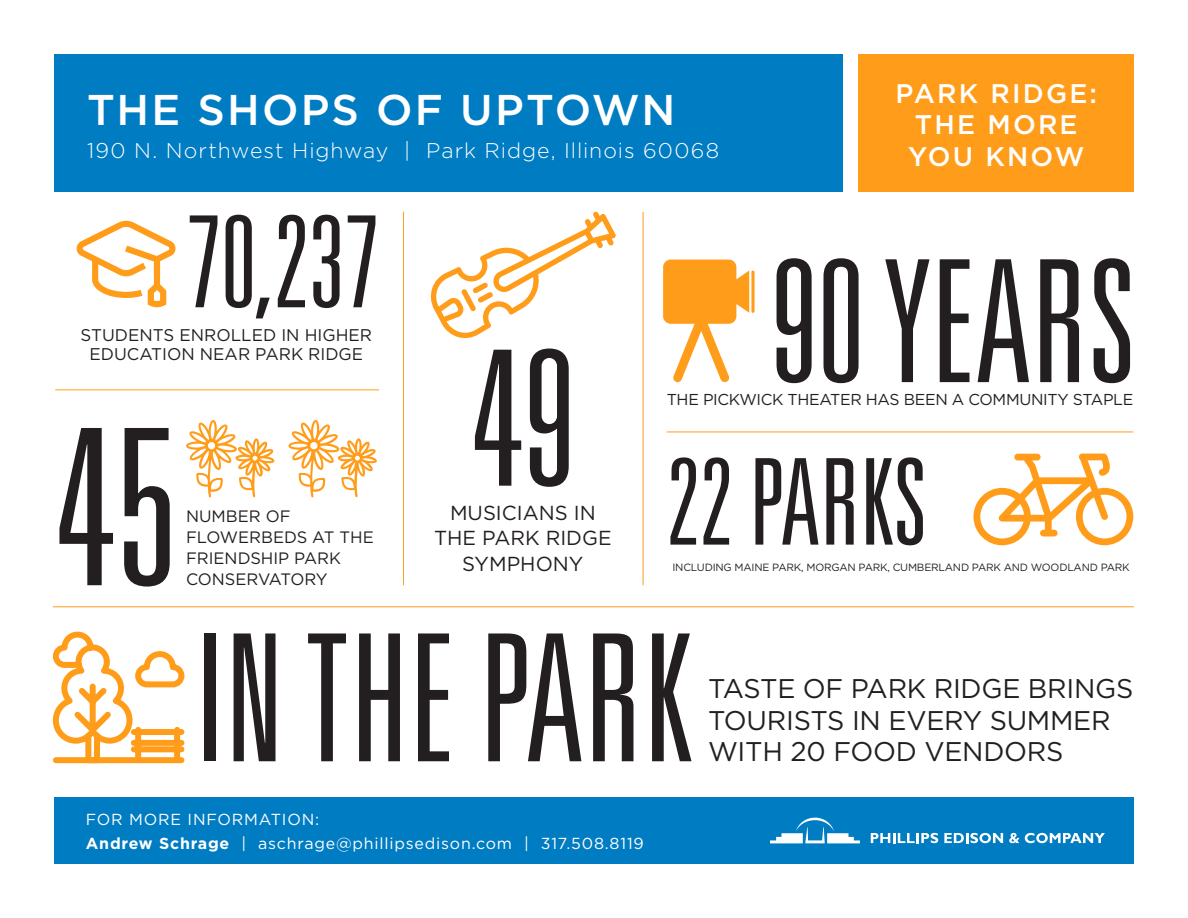
<style>
.page{position:relative;width:1188px;height:918px;background:#fff}
.page>*{position:absolute;margin:0;border:0;box-sizing:border-box;transform-origin:0 0}
.t1{font:300 ultra-condensed 217.8px "Univers";color:#231f20}
.t2{font:300 ultra-condensed 188.4px "Univers";color:#231f20}
.t3{font:300 ultra-condensed 177px "Univers";color:#231f20}
.t4{font:300 ultra-condensed 170.1px "Univers";color:#231f20}
.t5{font:300 ultra-condensed 127.2px "Univers";color:#231f20}
.t6{font:300 ultra-condensed 119.7px "Univers";color:#231f20}
.t7{font:500 43.05px "Gotham";letter-spacing:.05em;color:#fff}
.t8{font:27px/31.5px "Gotham";letter-spacing:-.01em;color:#231f20}
.t9{font:500 26.85px/32px "Gotham";letter-spacing:.08em;color:#fff;text-align:center}
.t10{font:300 21.3px "Gotham";letter-spacing:.045em;color:#fff}
.t11{font:20.25px/25.3px "Gotham";color:#231f20;text-align:center}
.t12{font:16.95px/19.8px "Gotham";color:#231f20;text-align:center}
.t13{font:16.5px/21px "Gotham";color:#231f20}
.t14{font:16.5px "Gotham";letter-spacing:-.02em;color:#231f20}
.t15{font:15.9px "Gotham";letter-spacing:.05em;color:#fff}
.t16{font:15.75px "Gotham";letter-spacing:-.02em;color:#231f20}
.t17{font:10.5px "Gotham";letter-spacing:-.02em;color:#231f20}
.s1{font-weight:700}
</style>
<div class="page">
<div style="left:859px;top:54px;width:275px;height:137px;background:#ff9d1b"></div>
<svg style="left:77px;top:220px;width:99px;height:87px"></svg>
<hr style="left:403px;top:212px;width:1px;height:373px;background:#ff9d1b">
<hr style="left:55px;top:389px;width:324px;height:1px;background:#ff9d1b">
<hr style="left:643px;top:212px;width:1px;height:373px;background:#ff9d1b">
<hr style="left:667px;top:432px;width:466px;height:1px;background:#ff9d1b">
<svg style="left:973px;top:454px;width:160px;height:91px"></svg>
<hr style="left:53px;top:606px;width:1081px;height:1px;background:#ff9d1b">
<div style="left:54px;top:54px;width:789px;height:137px;background:#007cc2"></div>
<div style="left:55px;top:797px;width:1079px;height:67px;background:#007cc2"></div>
<svg style="left:770px;top:818px;width:90px;height:25px"></svg>
<svg style="left:871px;top:833px;width:67px;height:10px"></svg>
<svg style="left:944px;top:833px;width:59px;height:10px"></svg>
<svg style="left:1009px;top:833px;width:10px;height:10px"></svg>
<svg style="left:1025px;top:833px;width:80px;height:10px"></svg>
<svg style="left:52px;top:631px;width:133px;height:133px"></svg>
<svg style="left:663px;top:260px;width:86px;height:123px"></svg>
<svg style="left:751px;top:271px;width:4px;height:42px"></svg>
<svg style="left:186px;top:420px;width:89px;height:77px"></svg>
<svg style="left:288px;top:420px;width:89px;height:77px"></svg>
<svg style="left:430px;top:211px;width:186px;height:128px"></svg>
<p class="t7" style="left:87px;top:85px;width:590px">THE SHOPS OF UPTOWN</p>
<p class="t10" style="left:87px;top:139px;width:634px">190 N. Northwest Highway | Park Ridge, Illinois 60068</p>
<p class="t9" style="left:896px;top:76px;width:203px">PARK RIDGE:<br>THE MORE<br>YOU KNOW</p>
<p class="t5" style="left:186px;top:196px;width:195px">70,237</p>
<p class="t12" style="left:81px;top:325px;width:293px">STUDENTS ENROLLED IN HIGHER<br>EDUCATION NEAR PARK RIDGE</p>
<p class="t1" style="left:55px;top:395px;width:122px">45</p>
<p class="t13" style="left:186px;top:506px;width:189px">NUMBER OF<br>FLOWERBEDS AT THE<br>FRIENDSHIP PARK</p>
<p class="t14" style="left:186px;top:570px;width:143px">CONSERVATORY</p>
<p class="t2" style="left:471px;top:321px;width:105px">49</p>
<p class="t11" style="left:434px;top:500px;width:179px">MUSICIANS IN<br>THE PARK RIDGE<br>SYMPHONY</p>
<p class="t4" style="left:771px;top:233px;width:366px">90 YEARS</p>
<p class="t16" style="left:667px;top:391px;width:468px">THE PICKWICK THEATER HAS BEEN A COMMUNITY STAPLE</p>
<p class="t6" style="left:667px;top:440px;width:261px">22 PARKS</p>
<p class="t17" style="left:672px;top:562px;width:459px">INCLUDING MAINE PARK, MORGAN PARK, CUMBERLAND PARK AND WOODLAND PARK</p>
<p class="t3" style="left:195px;top:606px;width:498px">IN THE PARK</p>
<p class="t8" style="left:708px;top:672px;width:427px">TASTE OF PARK RIDGE BRINGS<br>TOURISTS IN EVERY SUMMER<br>WITH 20 FOOD VENDORS</p>
<p class="t15" style="left:86px;top:811px;width:235px">FOR MORE INFORMATION:</p>
<p class="t15" style="left:86px;top:835px;width:559px"><span class="s1">Andrew Schrage</span> | aschrage@phillipsedison.com | 317.508.8119</p>
</div>
